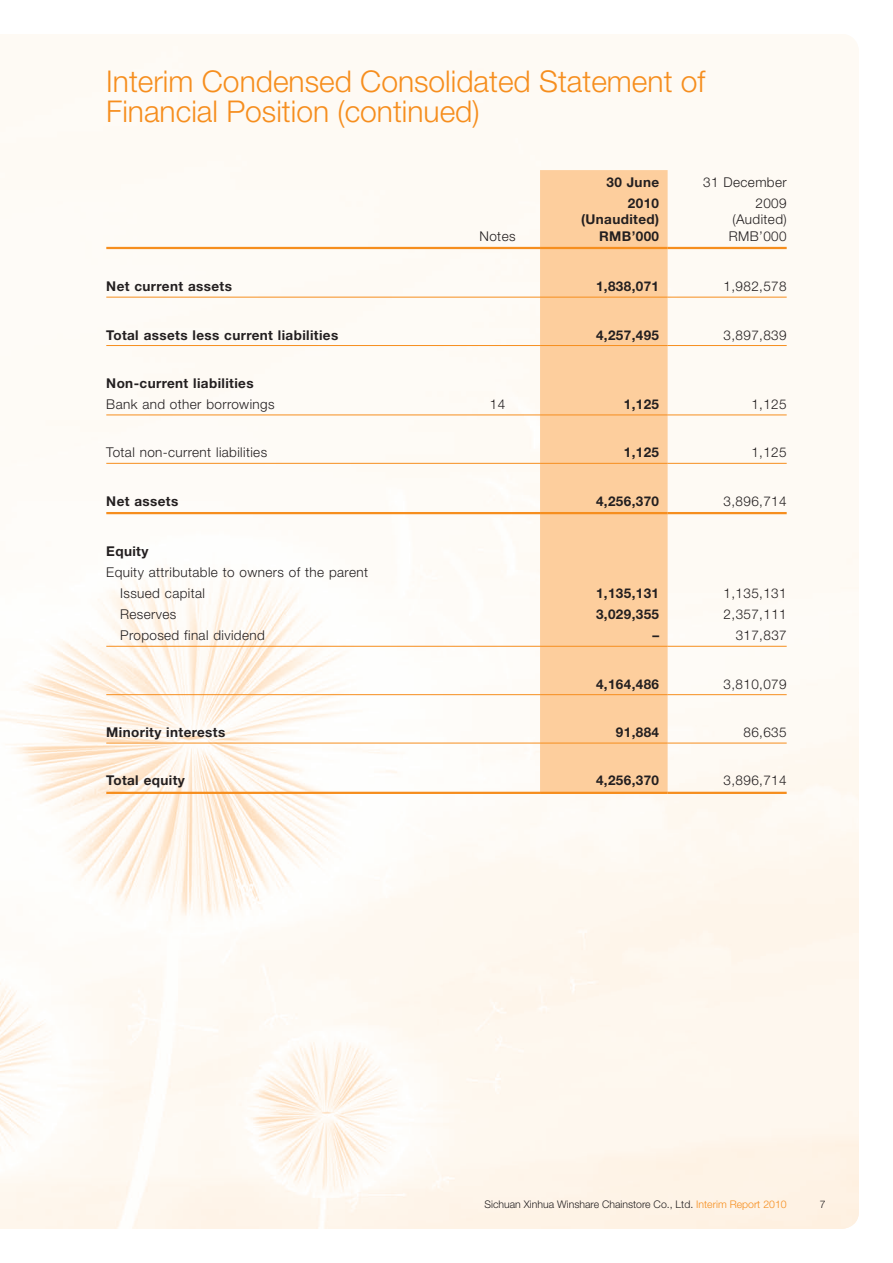
<style>
.page{position:relative;width:893px;height:1263px;background:#fff}
.page>*{position:absolute;margin:0;border:0;box-sizing:border-box;transform-origin:0 0}
.t1{font:300 30px/30px "Helvetica Neue LT Std";color:#f68e1e}
.t2{font:300 13.5px/21px "Helvetica Neue LT Std";letter-spacing:.03em;color:#231f20}
.t3{font:700 13.5px "Helvetica Neue LT Std";letter-spacing:.03em;color:#231f20}
.t4{font:300 10.5px "Helvetica Neue LT Std";color:#231f20}
.s1{color:#f68e1e}
</style>
<div class="page">
<img style="left:0;top:34px;width:859px;height:1195px">
<div style="left:540px;top:170px;width:128px;height:622px;background:#fdce9d"></div>
<hr style="left:106px;top:247px;width:349px;height:2px;background:#f68e1e">
<hr style="left:455px;top:247px;width:85px;height:2px;background:#f68e1e">
<hr style="left:540px;top:247px;width:128px;height:2px;background:#f68e1e">
<hr style="left:668px;top:247px;width:119px;height:2px;background:#f68e1e">
<hr style="left:106px;top:297px;width:349px;height:1px;background:#f68e1e">
<hr style="left:455px;top:297px;width:85px;height:1px;background:#f68e1e">
<hr style="left:540px;top:297px;width:128px;height:1px;background:#f68e1e">
<hr style="left:668px;top:297px;width:119px;height:1px;background:#f68e1e">
<hr style="left:106px;top:345px;width:349px;height:1px;background:#f68e1e">
<hr style="left:455px;top:345px;width:85px;height:1px;background:#f68e1e">
<hr style="left:540px;top:345px;width:128px;height:1px;background:#f68e1e">
<hr style="left:668px;top:345px;width:119px;height:1px;background:#f68e1e">
<hr style="left:106px;top:415px;width:349px;height:1px;background:#f68e1e">
<hr style="left:455px;top:415px;width:85px;height:1px;background:#f68e1e">
<hr style="left:540px;top:415px;width:128px;height:1px;background:#f68e1e">
<hr style="left:668px;top:415px;width:119px;height:1px;background:#f68e1e">
<hr style="left:106px;top:463px;width:349px;height:1px;background:#f68e1e">
<hr style="left:455px;top:463px;width:85px;height:1px;background:#f68e1e">
<hr style="left:540px;top:463px;width:128px;height:1px;background:#f68e1e">
<hr style="left:668px;top:463px;width:119px;height:1px;background:#f68e1e">
<hr style="left:106px;top:512px;width:349px;height:2px;background:#f68e1e">
<hr style="left:455px;top:512px;width:85px;height:2px;background:#f68e1e">
<hr style="left:540px;top:512px;width:128px;height:2px;background:#f68e1e">
<hr style="left:668px;top:512px;width:119px;height:2px;background:#f68e1e">
<hr style="left:106px;top:646px;width:349px;height:1px;background:#f68e1e">
<hr style="left:455px;top:646px;width:85px;height:1px;background:#f68e1e">
<hr style="left:540px;top:646px;width:128px;height:1px;background:#f68e1e">
<hr style="left:668px;top:646px;width:119px;height:1px;background:#f68e1e">
<hr style="left:106px;top:694px;width:349px;height:1px;background:#f68e1e">
<hr style="left:455px;top:694px;width:85px;height:1px;background:#f68e1e">
<hr style="left:540px;top:694px;width:128px;height:1px;background:#f68e1e">
<hr style="left:668px;top:694px;width:119px;height:1px;background:#f68e1e">
<hr style="left:106px;top:743px;width:349px;height:1px;background:#f68e1e">
<hr style="left:455px;top:743px;width:85px;height:1px;background:#f68e1e">
<hr style="left:540px;top:743px;width:128px;height:1px;background:#f68e1e">
<hr style="left:668px;top:743px;width:119px;height:1px;background:#f68e1e">
<hr style="left:106px;top:792px;width:349px;height:2px;background:#f68e1e">
<hr style="left:455px;top:792px;width:85px;height:2px;background:#f68e1e">
<hr style="left:540px;top:792px;width:128px;height:2px;background:#f68e1e">
<hr style="left:668px;top:792px;width:119px;height:2px;background:#f68e1e">
<h1 class="t1" style="left:106px;top:66px;width:600px">Interim Condensed Consolidated Statement of<br>Financial Position (continued)</h1>
<p class="t3" style="left:606px;top:173px;width:54px">30 June</p>
<p class="t2" style="left:703px;top:171px;width:85px">31 December</p>
<p class="t3" style="left:628px;top:194px;width:33px">2010</p>
<p class="t2" style="left:755px;top:192px;width:33px">2009</p>
<p class="t3" style="left:581px;top:211px;width:80px">(Unaudited)</p>
<p class="t2" style="left:732px;top:208px;width:56px">(Audited)</p>
<p class="t2" style="left:479px;top:225px;width:38px">Notes</p>
<p class="t3" style="left:599px;top:227px;width:62px">RMB’000</p>
<p class="t2" style="left:729px;top:225px;width:59px">RMB’000</p>
<p class="t3" style="left:106px;top:278px;width:127px">Net current assets</p>
<p class="t3" style="left:596px;top:278px;width:65px">1,838,071</p>
<p class="t2" style="left:724px;top:275px;width:65px">1,982,578</p>
<p class="t3" style="left:106px;top:326px;width:234px">Total assets less current liabilities</p>
<p class="t3" style="left:596px;top:326px;width:65px">4,257,495</p>
<p class="t2" style="left:724px;top:324px;width:65px">3,897,839</p>
<p class="t3" style="left:106px;top:375px;width:149px">Non-current liabilities</p>
<p class="t2" style="left:106px;top:393px;width:170px">Bank and other borrowings</p>
<p class="t2" style="left:490px;top:393px;width:17px">14</p>
<p class="t3" style="left:624px;top:396px;width:37px">1,125</p>
<p class="t2" style="left:751px;top:393px;width:37px">1,125</p>
<p class="t2" style="left:106px;top:442px;width:162px">Total non-current liabilities</p>
<p class="t3" style="left:624px;top:444px;width:37px">1,125</p>
<p class="t2" style="left:751px;top:442px;width:37px">1,125</p>
<p class="t3" style="left:106px;top:492px;width:74px">Net assets</p>
<p class="t3" style="left:596px;top:492px;width:65px">4,256,370</p>
<p class="t2" style="left:724px;top:490px;width:65px">3,896,714</p>
<p class="t3" style="left:106px;top:543px;width:44px">Equity</p>
<p class="t2" style="left:120px;top:562px;width:249px;text-indent:-14px">Equity attributable to owners of the parent<br>Issued capital</p>
<p class="t3" style="left:596px;top:585px;width:65px">1,135,131</p>
<p class="t2" style="left:724px;top:583px;width:65px">1,135,131</p>
<p class="t2" style="left:120px;top:604px;width:58px">Reserves</p>
<p class="t3" style="left:596px;top:606px;width:65px">3,029,355</p>
<p class="t2" style="left:724px;top:604px;width:65px">2,357,111</p>
<p class="t2" style="left:120px;top:625px;width:146px">Proposed final dividend</p>
<p class="t3" style="left:652px;top:627px;width:8px">–</p>
<p class="t2" style="left:736px;top:625px;width:53px">317,837</p>
<p class="t3" style="left:596px;top:675px;width:65px">4,164,486</p>
<p class="t2" style="left:724px;top:673px;width:65px">3,810,079</p>
<p class="t3" style="left:106px;top:724px;width:121px">Minority interests</p>
<p class="t3" style="left:616px;top:724px;width:45px">91,884</p>
<p class="t2" style="left:743px;top:721px;width:45px">86,635</p>
<p class="t3" style="left:106px;top:772px;width:80px">Total equity</p>
<p class="t3" style="left:596px;top:772px;width:65px">4,256,370</p>
<p class="t2" style="left:724px;top:770px;width:65px">3,896,714</p>
<p class="t4" style="left:485px;top:1198px;width:304px">Sichuan Xinhua Winshare Chainstore Co., Ltd. <span class="s1">Interim Report 2010</span></p>
<p class="t4" style="left:820px;top:1198px;width:7px">7</p>
</div>
